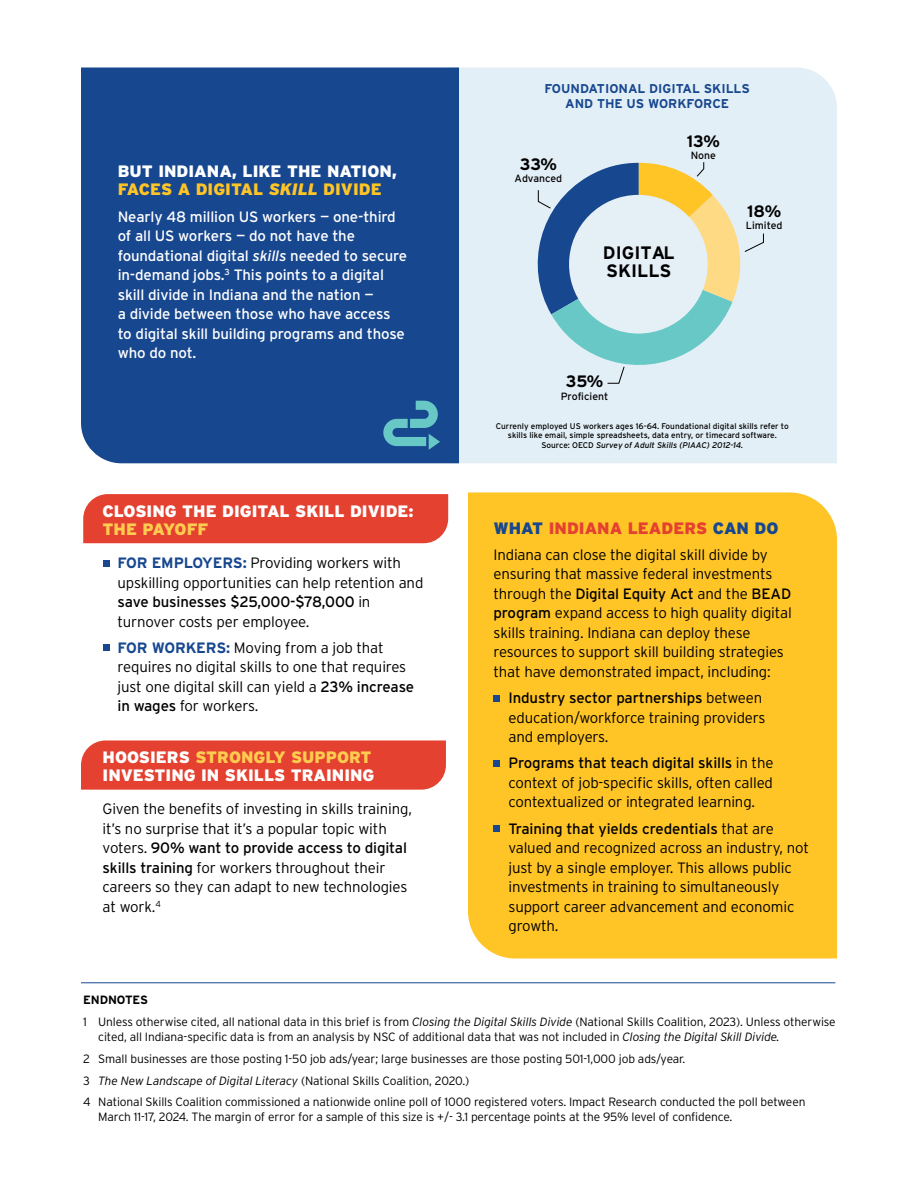
<style>
.page{position:relative;width:918px;height:1188px;background:#fff}
.page>*{position:absolute;margin:0;border:0;box-sizing:border-box;transform-origin:0 0}
.t1{font:700 18px/18px "Interstate";color:#000}
.t2{font:900 16.5px/18px "Interstate";color:#fff}
.t3{font:900 16.5px "Interstate";color:#e44131}
.t4{font:700 16.5px "Interstate";color:#000}
.t5{font:900 16.5px "Interstate";color:#ffcc4f}
.t6{font:300 15px/19.5px "Interstate";letter-spacing:-.01em;color:#000}
.t7{font:15px/19.5px "Interstate";letter-spacing:-.01em;color:#fff}
.t8{font:700 12.75px/15.3px "Interstate";color:#17478f;text-align:center}
.t9{font:300 12px/21.8px "Interstate";letter-spacing:-.01em;color:#000}
.t10{font:10.5px "Interstate";color:#000}
.t11{font:8.25px/9.9px "Interstate";color:#000;text-align:center}
.s1{color:#ffc425}
.s2{font-style:italic;color:#ffc425}
.s3{font-style:italic}
.s4{font-weight:700;color:#17478f}
.s5{font-weight:400}
.s6{color:#ffcc4f}
.s7{color:#17478f}
.s8{font-weight:700}
</style>
<div class="page">
<div style="left:459px;top:68px;width:378px;height:395px;background:#e3eff6"></div>
<div style="left:81px;top:740px;width:365px;height:50px;background:#e44131"></div>
<div style="left:468px;top:492px;width:369px;height:466px;background:#ffc425"></div>
<div style="left:83px;top:494px;width:365px;height:49px;background:#e44131"></div>
<div style="left:81px;top:68px;width:378px;height:395px;background:#17478f"></div>
<div style="left:494px;top:695px;width:6px;height:7px;background:#17478f"></div>
<div style="left:494px;top:760px;width:6px;height:7px;background:#17478f"></div>
<div style="left:494px;top:825px;width:6px;height:7px;background:#17478f"></div>
<svg style="left:383px;top:401px;width:57px;height:49px;background:#397da6"></svg>
<div style="left:103px;top:560px;width:6px;height:7px;background:#17478f"></div>
<svg style="left:103px;top:645px;width:6px;height:6px"></svg>
<hr style="left:81px;top:983px;width:754px;height:1px;background:#17478f">
<svg style="left:523px;top:162px;width:241px;height:222px;background:#c2d5d6"></svg>
<p class="t2" style="left:118px;top:162px;width:281px">BUT INDIANA, LIKE THE NATION,<br><span class="s1">FACES A DIGITAL</span> <span class="s2">SKILL</span> <span class="s1">DIVIDE</span></p>
<p class="t7" style="left:118px;top:206px;width:291px">Nearly 48 million US workers — one-third of all US workers — do not have the foundational digital <span class="s3">skills</span> needed to secure in-demand jobs.<sup>3</sup> This points to a digital skill divide in Indiana and the nation —<br>a divide between those who have access to digital skill building programs and those who do not.</p>
<p class="t2" style="left:103px;top:502px;width:313px">CLOSING THE DIGITAL SKILL DIVIDE:</p>
<p class="t5" style="left:103px;top:520px;width:107px">THE PAYOFF</p>
<p class="t6" style="left:118px;top:553px;width:307px"><span class="s4">FOR EMPLOYERS:</span> Providing workers with upskilling opportunities can help retention and <span class="s5">save businesses $25,000-$78,000</span> in turnover costs per employee.</p>
<p class="t6" style="left:118px;top:638px;width:298px"><span class="s4">FOR WORKERS:</span> Moving from a job that requires no digital skills to one that requires just one digital skill can yield a <span class="s5">23% increase in wages</span> for workers.</p>
<p class="t2" style="left:103px;top:748px;width:273px">HOOSIERS <span class="s6">STRONGLY SUPPORT<br></span>INVESTING IN SKILLS TRAINING</p>
<p class="t6" style="left:103px;top:799px;width:311px">Given the benefits of investing in skills training, it’s no surprise that it’s a popular topic with voters. <span class="s5">90% want to provide access to digital skills training</span> for workers throughout their careers so they can adapt to new technologies at work.<sup>4</sup></p>
<p class="t8" style="left:544px;top:81px;width:207px">FOUNDATIONAL DIGITAL SKILLS<br>AND THE US WORKFORCE</p>
<p class="t4" style="left:520px;top:155px;width:39px">33%</p>
<p class="t10" style="left:515px;top:173px;width:49px">Advanced</p>
<p class="t4" style="left:687px;top:132px;width:35px">13%</p>
<p class="t10" style="left:691px;top:150px;width:27px">None</p>
<p class="t1" style="left:603px;top:244px;width:73px">DIGITAL<br>SKILLS</p>
<p class="t4" style="left:747px;top:202px;width:36px">18%</p>
<p class="t10" style="left:746px;top:220px;width:38px">Limited</p>
<p class="t4" style="left:566px;top:372px;width:39px">35%</p>
<p class="t10" style="left:561px;top:390px;width:49px">Proficient</p>
<p class="t11" style="left:496px;top:421px;width:294px">Currenly employed US workers ages 16-64. Foundational digital skills refer to skills like email, simple spreadsheets, data entry, or timecard software.<br>Source: OECD <span class="s3">Survey of Adult Skills (PIAAC) 2012-14.</span></p>
<p class="t3" style="left:494px;top:518px;width:286px"><span class="s7">WHAT</span> INDIANA LEADERS <span class="s7">CAN DO</span></p>
<p class="t6" style="left:494px;top:545px;width:300px">Indiana can close the digital skill divide by ensuring that massive federal investments through the <span class="s5">Digital Equity Act</span> and the <span class="s5">BEAD program</span> expand access to high quality digital skills training. Indiana can deploy these resources to support skill building strategies that have demonstrated impact, including:</p>
<p class="t6" style="left:509px;top:688px;width:259px"><span class="s5">Industry sector partnerships</span> between education/workforce training providers and employers.</p>
<p class="t6" style="left:509px;top:753px;width:267px;text-align:justify"><span class="s5">Programs that teach digital skills</span> in the context of job-specific skills, often called contextualized or integrated learning.</p>
<p class="t6" style="left:509px;top:819px;width:302px"><span class="s5">Training that yields credentials</span> that are valued and recognized across an industry, not just by a single employer. This allows public investments in training to simultaneously support career advancement and economic growth.</p>
<p class="t9" style="left:83px;top:989px;width:754px"><span class="s8">ENDNOTES<br></span>1 Unless otherwise cited, all national data in this brief is from <span class="s3">Closing the Digital Skills Divide</span> (National Skills Coalition, 2023). Unless otherwise</p>
<p class="t9" style="left:83px;top:1026px;width:724px;text-indent:15px">cited, all Indiana-specific data is from an analysis by NSC of additional data that was not included in <span class="s3">Closing the Digital Skill Divide.<br></span>2 Small businesses are those posting 1-50 job ads/year; large businesses are those posting 501-1,000 job ads/year.<br>3 <span class="s3">The New Landscape of Digital Literacy</span> (National Skills Coalition, 2020.)<br>4 National Skills Coalition commissioned a nationwide online poll of 1000 registered voters. Impact Research conducted the poll between</p>
<p class="t9" style="left:98px;top:1106px;width:636px">March 11-17, 2024. The margin of error for a sample of this size is +/- 3.1 percentage points at the 95% level of confidence.</p>
</div>
